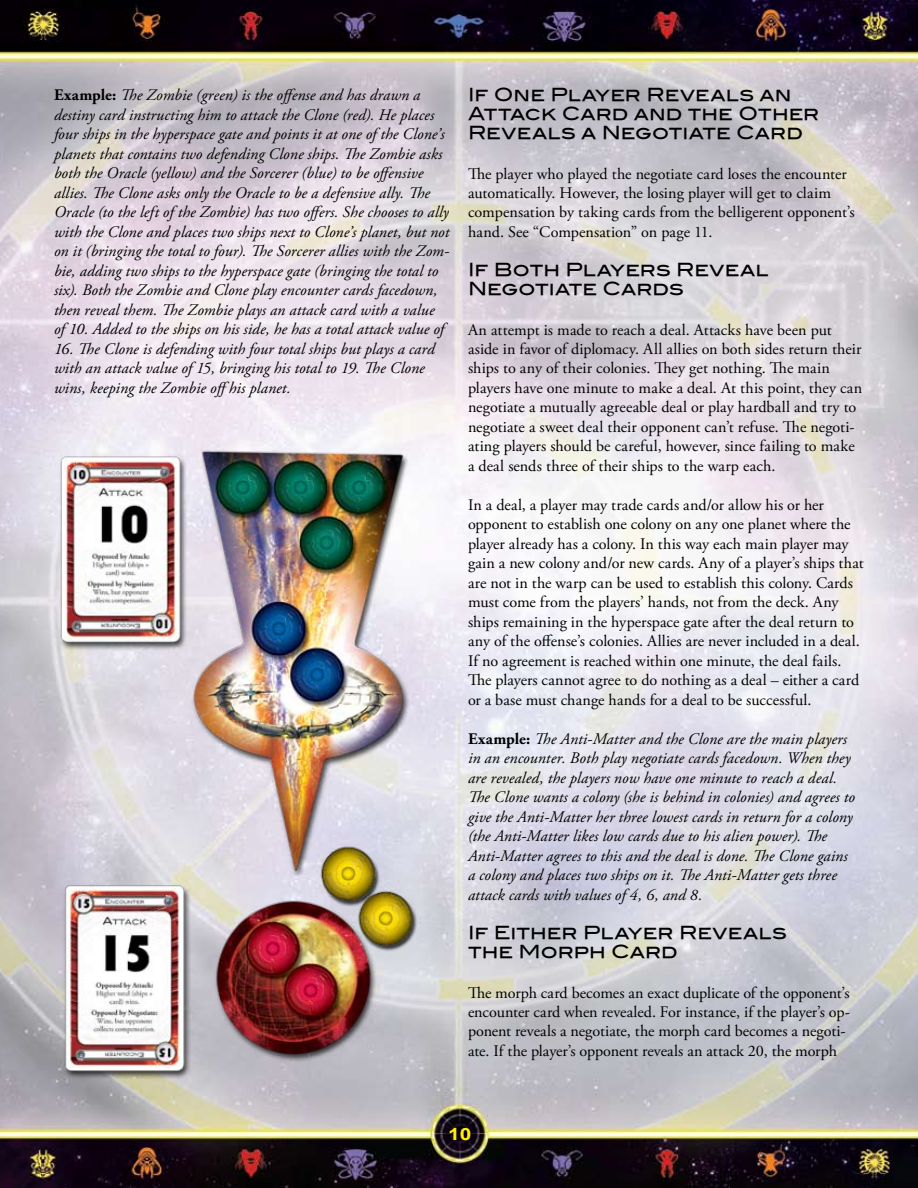
<style>
.page{position:relative;width:918px;height:1188px;background:#fff}
.page>*{position:absolute;margin:0;border:0;box-sizing:border-box;transform-origin:0 0}
.t1{font:18px/19.5px "Blair Md ITCTT Medium";letter-spacing:.005em;color:#000}
.t2{font:700 16.8px "Arial";color:#fff200;scale:1.25 1}
.t3{font:16.2px/19.5px "Adobe Garamond Pro";letter-spacing:.005em;color:#000}
.t4{font:italic 16.2px/19.5px "Adobe Garamond Pro";letter-spacing:.005em;color:#000}
.s1{font-weight:700;font-style:normal}
</style>
<div class="page">
<img style="left:0;top:0;width:918px;height:1188px">
<img style="left:52px;top:428px;width:404px;height:667px">
<p class="t4" style="left:54px;top:86px;width:397px"><span class="s1">Example:</span> The Zombie (green) is the offense and has drawn a destiny card instructing him to attack the Clone (red). He places four ships in the hyperspace gate and points it at one of the Clone’s planets that contains two defending Clone ships. The Zombie asks both the Oracle (yellow) and the Sorcerer (blue) to be offensive allies. The Clone asks only the Oracle to be a defensive ally. The Oracle (to the left of the Zombie) has two offers. She chooses to ally with the Clone and places two ships next to Clone’s planet, but not on it (bringing the total to four). The Sorcerer allies with the Zom&shy;bie, adding two ships to the hyperspace gate (bringing the total to six). Both the Zombie and Clone play encounter cards facedown, then reveal them. The Zombie plays an attack card with a value of 10. Added to the ships on his side, he has a total attack value of</p>
<p class="t4" style="left:54px;top:339px;width:382px">16. The Clone is defending with four total ships but plays a card with an attack value of 15, bringing his total to 19. The Clone wins, keeping the Zombie offhis planet.</p>
<p class="t1" style="left:468px;top:82px;width:353px">If One Player Reveals an<br>Attack Card and the Other<br>Reveals a Negotiate Card</p>
<p class="t3" style="left:468px;top:164px;width:388px">The player who played the negotiate card loses the encounter automatically. However, the losing player will get to claim compensation by taking cards from the belligerent opponent’s hand. See “Compensation” on page 11.</p>
<p class="t1" style="left:468px;top:258px;width:302px">If Both Players Reveal<br>Negotiate Cards</p>
<p class="t3" style="left:468px;top:320px;width:396px">An attempt is made to reach a deal. Attacks have been put aside in favor of diplomacy. All allies on both sides return their ships to any of their colonies. They get nothing. The main players have one minute to make a deal. At this point, they can negotiate a mutually agreeable deal or play hardball and try to negotiate a sweet deal their opponent can’t refuse. The negoti&shy;ating players should be careful, however, since failing to make a deal sends three of their ships to the warp each.</p>
<p class="t3" style="left:468px;top:496px;width:397px">In a deal, a player may trade cards and/or allow his or her opponent to establish one colony on any one planet where the player already has a colony. In this way each main player may gain a new colony and/or new cards. Any of a player’s ships that are not in the warp can be used to establish this colony. Cards must come from the players’ hands, not from the deck. Any ships remaining in the hyperspace gate after the deal return to any of the offense’s colonies. Allies are never included in a deal.<br>If no agreement is reached within one minute, the deal fails.<br>The players cannot agree to do nothing as a deal – either a card or a base must change hands for a deal to be successful.</p>
<p class="t4" style="left:468px;top:729px;width:389px"><span class="s1">Example:</span> The Anti-Matter and the Clone are the main players in an encounter. Both play negotiate cards facedown. When they are revealed, the players now have one minute to reach a deal.<br>The Clone wants a colony (she is behind in colonies) and agrees to give the Anti-Matter her three lowest cards in return for a colony (the Anti-Matter likes low cards due to his alien power). The Anti-Matter agrees to this and the deal is done. The Clone gains a colony and places two ships on it. The Anti-Matter gets three attack cards with values of 4, 6, and 8.</p>
<p class="t1" style="left:468px;top:921px;width:320px">If Either Player Reveals the Morph Card</p>
<p class="t3" style="left:468px;top:983px;width:384px">The morph card becomes an exact duplicate of the opponent’s encounter card when revealed. For instance, if the player’s op&shy;ponent reveals a negotiate, the morph card becomes a negoti&shy;ate. If the player’s opponent reveals an attack 20, the morph</p>
<p class="t2" style="left:448px;top:1123px;width:20px">10</p>
</div>
